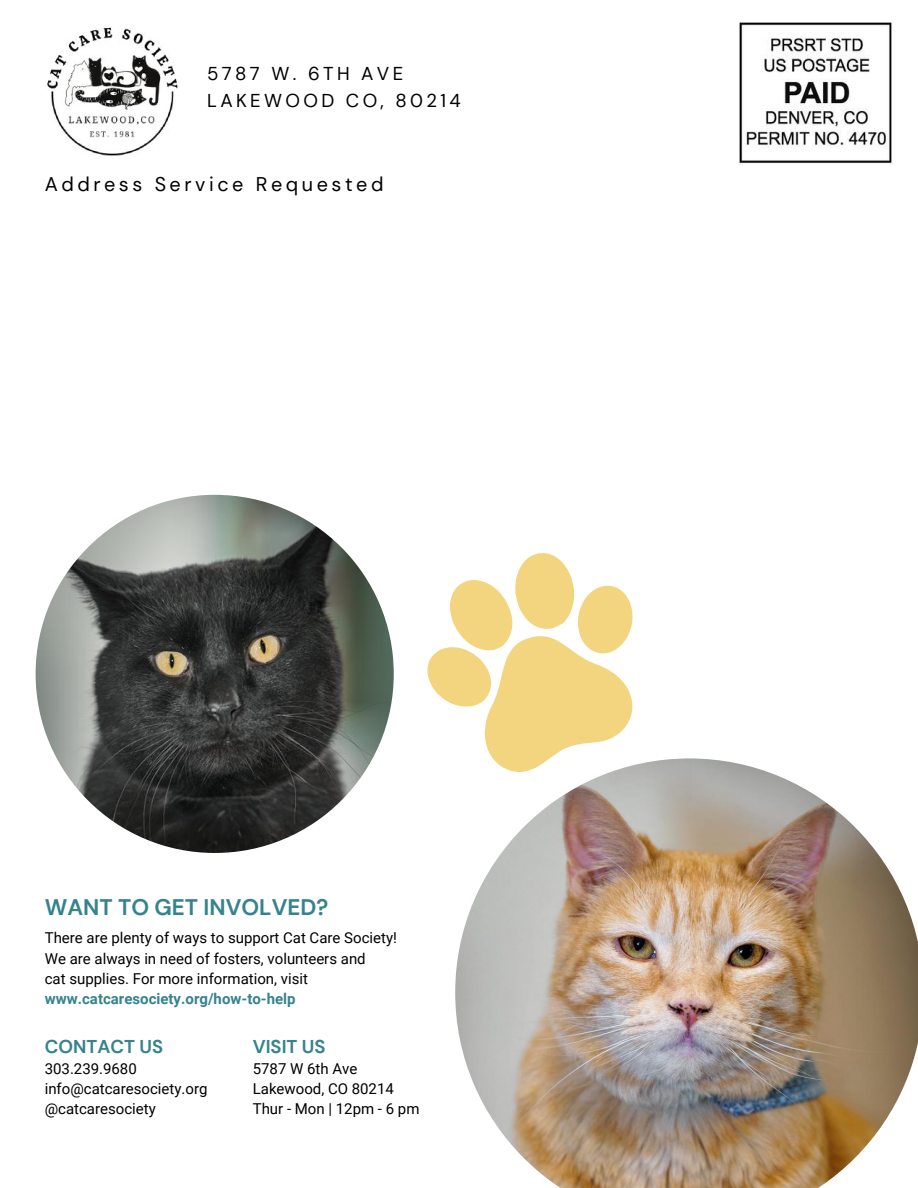
<style>
.page{position:relative;width:918px;height:1188px;background:#fff}
.page>*{position:absolute;margin:0;border:0;box-sizing:border-box;transform-origin:0 0}
.t1{font:700 22.5px "DM Sans";color:#35838d}
.t2{font:19.8px "DM Sans";letter-spacing:.18em;color:#000}
.t3{font:18.6px/27px "DM Sans";letter-spacing:.18em;color:#000}
.t4{font:700 18.6px "DM Sans";color:#35838d}
.t5{font:15px/20.2px "Roboto";color:#000}
.t6{font:700 15px "Roboto";color:#35838d}
</style>
<div class="page">
<img style="left:47px;top:27px;width:131px;height:129px">
<img style="left:455px;top:758px;width:463px;height:430px">
<img style="left:36px;top:495px;width:358px;height:358px;border-radius:50%">
<svg style="left:427px;top:553px;width:217px;height:229px"></svg>
<img style="left:738px;top:22px;width:154px;height:143px">
<p class="t3" style="left:207px;top:61px;width:255px">5787 W. 6TH AVE<br>LAKEWOOD CO, 80214</p>
<h2 class="t2" style="left:45px;top:172px;width:340px">Address Service Requested</h2>
<h1 class="t1" style="left:45px;top:893px;width:285px">WANT TO GET INVOLVED?</h1>
<p class="t5" style="left:45px;top:928px;width:354px">There are plenty of ways to support Cat Care Society!<br>We are always in need of fosters, volunteers and<br>cat supplies. For more information, visit</p>
<p class="t6" style="left:45px;top:990px;width:252px">www.catcaresociety.org/how-to-help</p>
<p class="t4" style="left:45px;top:1034px;width:120px">CONTACT US</p>
<p class="t5" style="left:45px;top:1059px;width:164px">303.239.9680 info@catcaresociety.org @catcaresociety</p>
<p class="t4" style="left:253px;top:1034px;width:74px">VISIT US</p>
<p class="t5" style="left:253px;top:1059px;width:168px">5787 W 6th Ave<br>Lakewood, CO 80214<br>Thur - Mon | 12pm - 6 pm</p>
</div>
